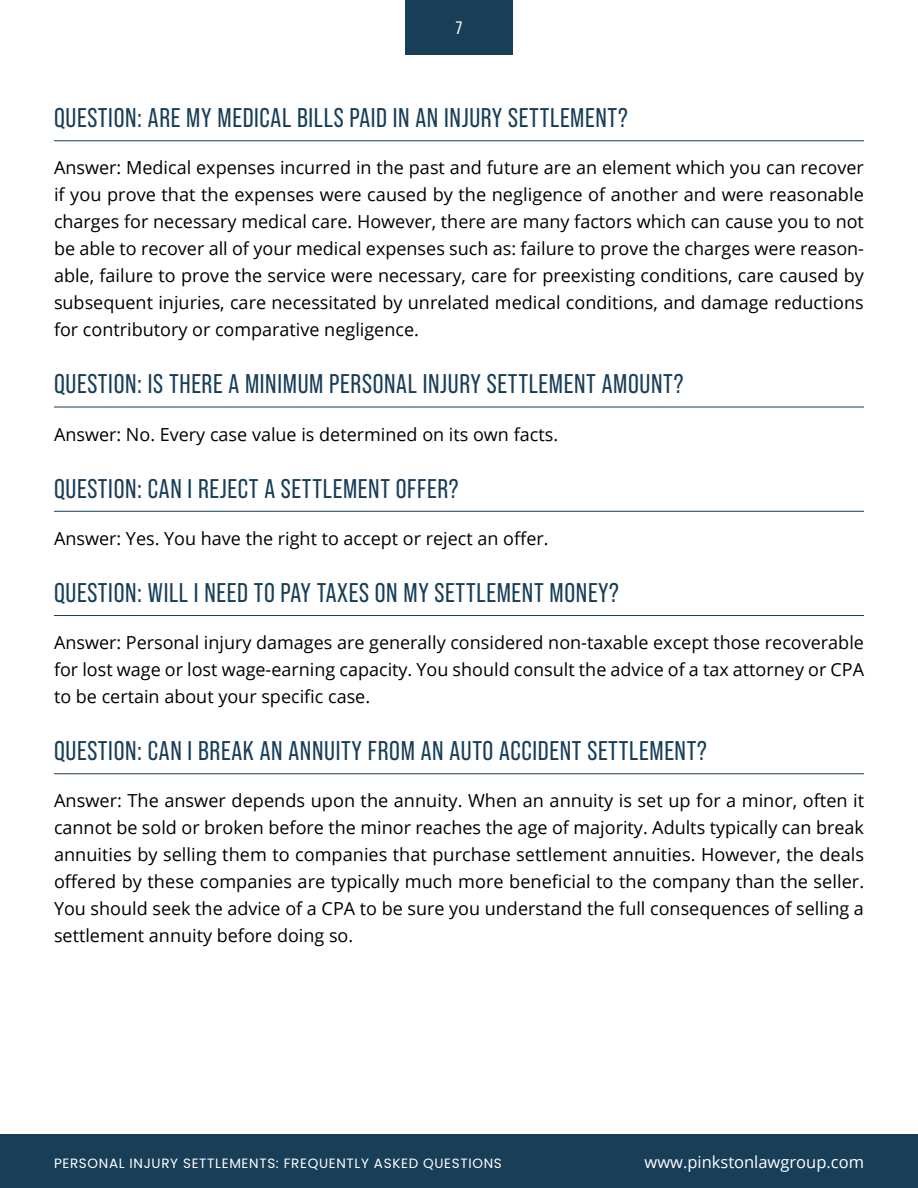
<style>
.page{position:relative;width:918px;height:1188px;background:#fff}
.page>*{position:absolute;margin:0;border:0;box-sizing:border-box;transform-origin:0 0}
.H1_-_Heading_1{font:27px "Bebas Neue Pro";letter-spacing:.025em;color:#183e58}
.P1_1_-_Basic_Paragra{font:18px/27px "Open Sans";color:#000;text-align:justify}
.t1{font:18px "Bebas Neue Pro";color:#fff}
.t2{font:16.5px "Open Sans";color:#fff}
.t3{font:13.5px "Poppins";letter-spacing:.05em;color:#fff}
</style>
<div class="page">
<div style="left:405px;top:0;width:108px;height:54px;background:#183e58"></div>
<div style="left:0;top:1134px;width:918px;height:54px;background:#183e58"></div>
<hr style="left:54px;top:141px;width:810px;height:1px;background:#183e58">
<hr style="left:54px;top:407px;width:810px;height:1px;background:#183e58">
<hr style="left:54px;top:511px;width:810px;height:1px;background:#183e58">
<hr style="left:54px;top:615px;width:810px;height:1px;background:#183e58">
<hr style="left:54px;top:774px;width:810px;height:1px;background:#183e58">
<p class="t1" style="left:456px;top:18px;width:8px">7</p>
<p class="H1_-_Heading_1" style="left:54px;top:103px;width:575px">QUESTION: ARE MY MEDICAL BILLS PAID IN AN INJURY SETTLEMENT?</p>
<p class="P1_1_-_Basic_Paragra" style="left:54px;top:154px;width:812px">Answer: Medical expenses incurred in the past and future are an element which you can recover if you prove that the expenses were caused by the negligence of another and were reasonable charges for necessary medical care. However, there are many factors which can cause you to not be able to recover all of your medical expenses such as: failure to prove the charges were reason&shy;able, failure to prove the service were necessary, care for preexisting conditions, care caused by subsequent injuries, care necessitated by unrelated medical conditions, and damage reductions for contributory or comparative negligence.</p>
<p class="H1_-_Heading_1" style="left:54px;top:369px;width:631px">QUESTION: IS THERE A MINIMUM PERSONAL INJURY SETTLEMENT AMOUNT?</p>
<p class="P1_1_-_Basic_Paragra" style="left:54px;top:420px;width:506px">Answer: No. Every case value is determined on its own facts.</p>
<p class="H1_-_Heading_1" style="left:54px;top:473px;width:406px">QUESTION: CAN I REJECT A SETTLEMENT OFFER?</p>
<p class="P1_1_-_Basic_Paragra" style="left:54px;top:524px;width:496px">Answer: Yes. You have the right to accept or reject an offer.</p>
<p class="H1_-_Heading_1" style="left:54px;top:577px;width:567px">QUESTION: WILL I NEED TO PAY TAXES ON MY SETTLEMENT MONEY?</p>
<p class="P1_1_-_Basic_Paragra" style="left:54px;top:629px;width:812px">Answer: Personal injury damages are generally considered non-taxable except those recoverable for lost wage or lost wage-earning capacity. You should consult the advice of a tax attorney or CPA to be certain about your specific case.</p>
<p class="H1_-_Heading_1" style="left:54px;top:736px;width:655px">QUESTION: CAN I BREAK AN ANNUITY FROM AN AUTO ACCIDENT SETTLEMENT?</p>
<p class="P1_1_-_Basic_Paragra" style="left:54px;top:787px;width:812px">Answer: The answer depends upon the annuity. When an annuity is set up for a minor, often it cannot be sold or broken before the minor reaches the age of majority. Adults typically can break annuities by selling them to companies that purchase settlement annuities. However, the deals offered by these companies are typically much more beneficial to the company than the seller.<br>You should seek the advice of a CPA to be sure you understand the full consequences of selling a settlement annuity before doing so.</p>
<p class="t3" style="left:54px;top:1156px;width:449px">PERSONAL INJURY SETTLEMENTS: FREQUENTLY ASKED QUESTIONS</p>
<p class="t2" style="left:645px;top:1151px;width:221px">www.pinkstonlawgroup.com</p>
</div>
